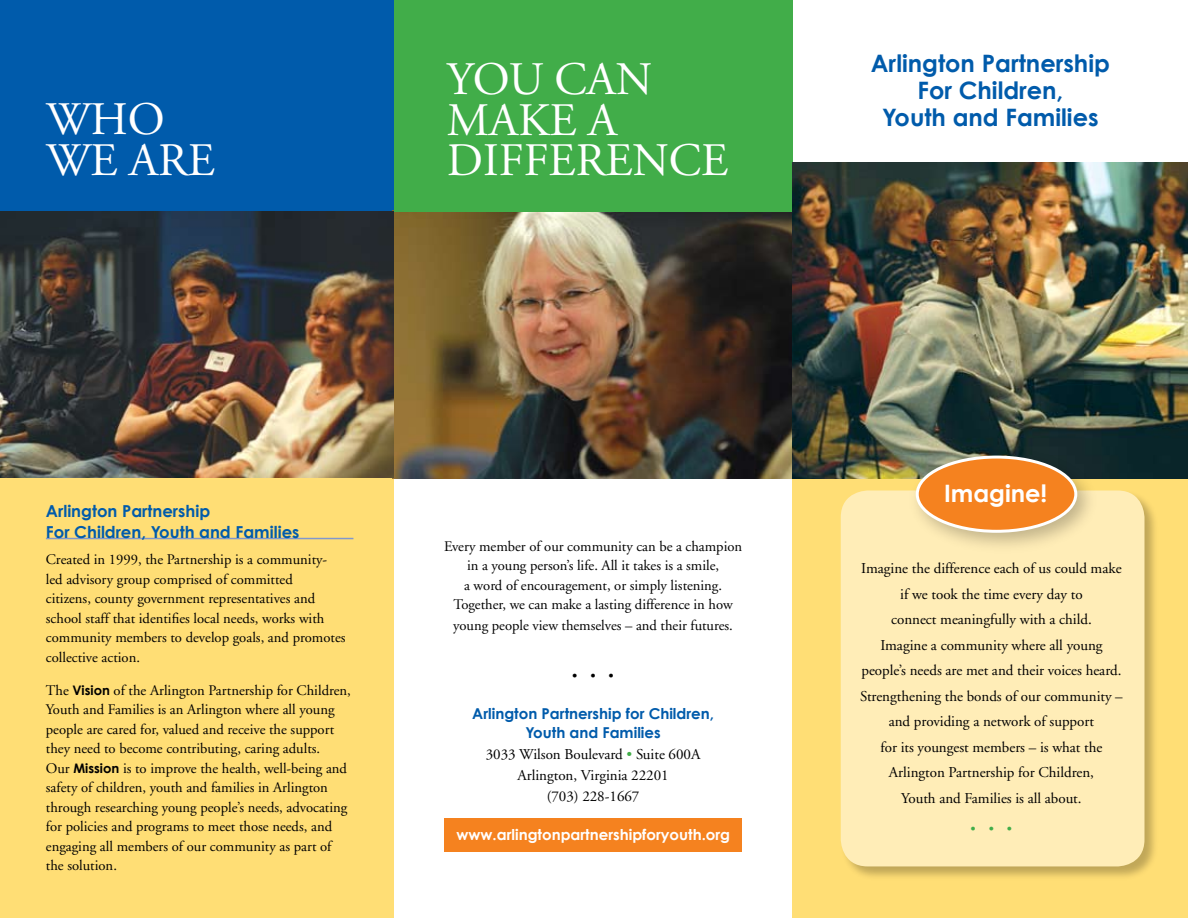
<style>
.page{position:relative;width:1188px;height:918px;background:#fff}
.page>*{position:absolute;margin:0;border:0;box-sizing:border-box;transform-origin:0 0}
.t1{font:46.5px/40.5px "Adobe Garamond";letter-spacing:.15em;color:#fff}
.t2{font:700 24px/27px "Century Gothic";color:#005bab;text-align:center}
.t3{font:700 24px "Century Gothic";color:#fff}
.t4{font:700 16.5px/21px "Century Gothic";color:#005bab}
.t5{font:15px/25.5px "Adobe Garamond";color:#000;text-align:center}
.t6{font:700 15px/19.5px "Century Gothic";color:#005bab;text-align:center}
.t7{font:700 15px "Century Gothic";color:#fff}
.t8{font:14.7px/19.5px "Adobe Garamond";color:#000}
.t9{font:13.5px "Times";color:#000}
.t10{font:13.5px "Times";color:#41ad49}
.s1{font-family:"Century Gothic";font-weight:700;font-size:13.2px}
.s2{color:#41ad49}
</style>
<div class="page">
<div style="left:0;top:0;width:396px;height:214px;background:#005bab"></div>
<div style="left:444px;top:818px;width:297px;height:34px;background:#f5821f"></div>
<div style="left:0;top:212px;width:394px;height:706px;background:#ffde75"></div>
<div style="left:792px;top:477px;width:396px;height:441px;background:#ffde75"></div>
<img style="left:393px;top:210px;width:399px;height:268px">
<hr style="left:46px;top:538px;width:307px;height:1px;background:#8198cd">
<div style="left:394px;top:0;width:398px;height:212px;background:#41ad49"></div>
<div style="left:839px;top:488px;width:322px;height:394px;background:#000;opacity:.25"></div>
<div style="left:841px;top:490px;width:303px;height:376px;background:#ffedb7;border-radius:27px"></div>
<img style="left:0;top:212px;width:394px;height:265px">
<img style="left:792px;top:162px;width:396px;height:316px">
<div style="left:908px;top:444px;width:192px;height:111px;background:#000;opacity:.25"></div>
<div style="left:917px;top:457px;width:159px;height:74px;background:#f5821f;border-radius:50%"></div>
<div style="left:916px;top:456px;width:161px;height:77px;border:3px solid #fff;border-radius:50%"></div>
<h2 class="t2" style="left:871px;top:49px;width:241px">Arlington Partnership<br>For Children,</h2>
<h1 class="t1" style="left:447px;top:60px;width:161px">yo u can makea difference</h1>
<h1 class="t1" style="left:46px;top:101px;width:106px">who</h1>
<h2 class="t2" style="left:882px;top:103px;width:218px">Youth and Families</h2>
<h1 class="t1" style="left:46px;top:141px;width:114px">we are</h1>
<p class="t4" style="left:46px;top:500px;width:255px">Arlington Partnership<br>For Children, Youth and Families</p>
<p class="t8" style="left:46px;top:550px;width:301px">Created in 1999, the Partnership is a community&shy;led advisory group comprised of committed<br>citizens, county government representatives and school staff that identifies local needs, works with community members to develop goals, and promotes collective action.</p>
<p class="t8" style="left:46px;top:681px;width:307px">The <span class="s1">Vision</span> of the Arlington Partnership for Children, Youth and Families is an Arlington where all young people are cared for, valued and receive the support they need to become contributing, caring adults.<br>Our <span class="s1">Mission</span> is to improve the health, well-being and safety of children, youth and families in Arlington through researching young people’s needs, advocating for policies and programs to meet those needs, and engaging all members of our community as part of the solution.</p>
<p class="t8" style="left:444px;top:537px;width:300px;text-align:center">Every member of our community can be a champion in a young person’s life. All it takes is a smile,<br>a word of encouragement, or simply listening.<br>Together, we can make a lasting difference in how</p>
<p class="t8" style="left:453px;top:616px;width:281px">young people view themselves – and their futures.</p>
<p class="t9" style="left:573px;top:663px;width:43px">• • •</p>
<p class="t6" style="left:472px;top:703px;width:243px">Arlington Partnership for Children,<br>Youth and Families</p>
<p class="t5" style="left:486px;top:744px;width:216px;line-height:21px">3033 Wilson Boulevard <span class="s2">•</span> Suite 600A<br>Arlington, Virginia 22201<br>(703) 228-1667</p>
<p class="t7" style="left:457px;top:825px;width:275px">www.arlingtonpartnershipforyouth.org</p>
<h2 class="t3" style="left:944px;top:478px;width:105px">Imagine!</h2>
<p class="t5" style="left:860px;top:556px;width:264px">Imagine the difference each of us could make if we took the time every day to<br>connect meaningfully with a child.<br>Imagine a community where all young people’s needs are met and their voices heard.<br>Strengthening the bonds of our community – and providing a network of support<br>for its youngest members – is what the Arlington Partnership for Children,<br>Youth and Families is all about.</p>
<p class="t10" style="left:971px;top:815px;width:43px">• • •</p>
</div>
